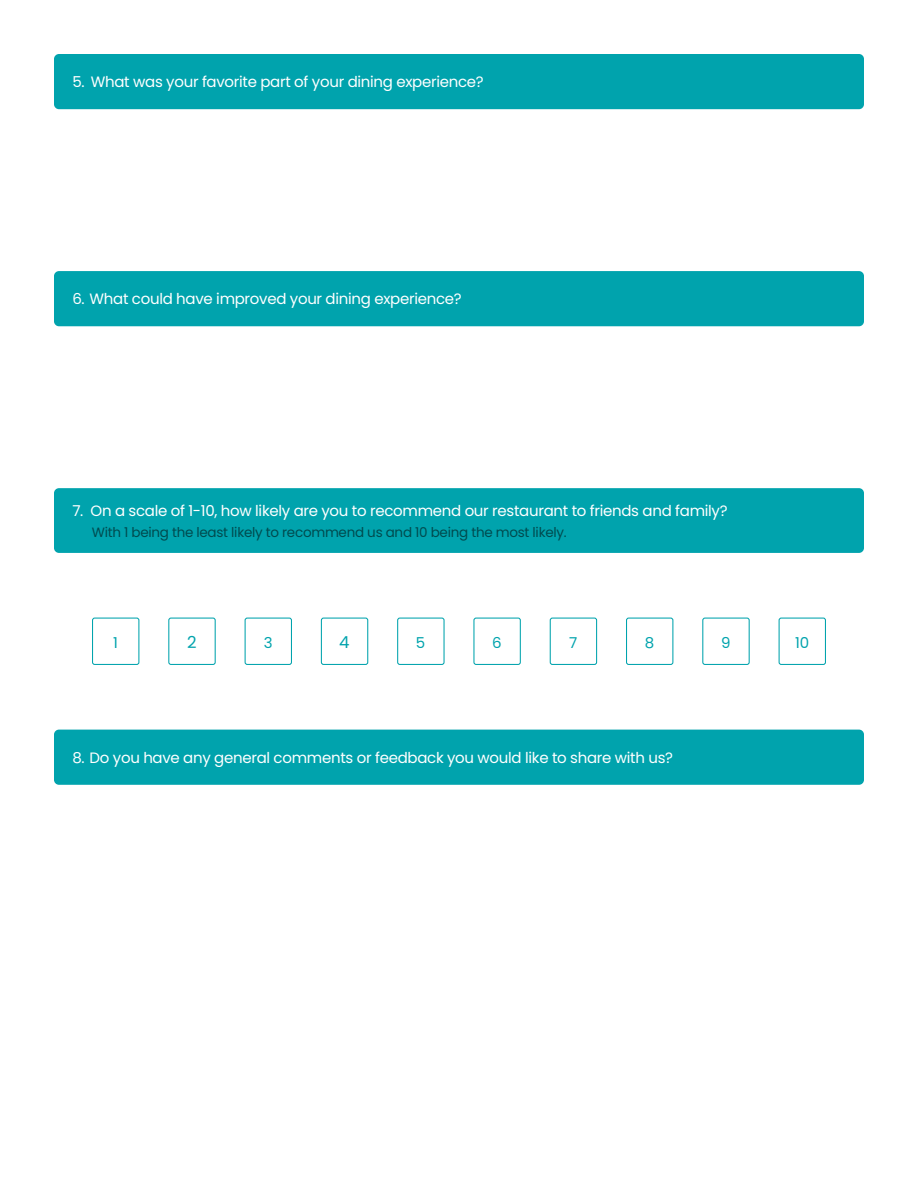
<style>
.page{position:relative;width:918px;height:1188px;background:#fff}
.page>*{position:absolute;margin:0;border:0;box-sizing:border-box;transform-origin:0 0}
.t1{font:16.5px "Poppins";color:#00a3ad}
.t2{font:15px "Poppins";letter-spacing:-.02em;color:#fff}
.t3{font:15px "Poppins";color:#00a3ad}
.t4{font:13.5px "Poppins";letter-spacing:-.02em;color:#004b4f}
</style>
<div class="page">
<div style="left:54px;top:54px;width:810px;height:55px;background:#00a3ad;border-radius:5px"></div>
<div style="left:54px;top:271px;width:810px;height:55px;background:#00a3ad;border-radius:5px"></div>
<div style="left:54px;top:730px;width:810px;height:55px;background:#00a3ad;border-radius:5px"></div>
<div style="left:54px;top:488px;width:810px;height:65px;background:#00a3ad;border-radius:5px"></div>
<div style="left:92px;top:618px;width:47px;height:47px;border:1px solid #00a3ad;border-radius:2px"></div>
<div style="left:168px;top:618px;width:48px;height:47px;border:1px solid #00a3ad;border-radius:2px"></div>
<div style="left:245px;top:618px;width:47px;height:47px;border:1px solid #00a3ad;border-radius:2px"></div>
<div style="left:321px;top:618px;width:47px;height:47px;border:1px solid #00a3ad;border-radius:2px"></div>
<div style="left:397px;top:618px;width:48px;height:47px;border:1px solid #00a3ad;border-radius:2px"></div>
<div style="left:473px;top:618px;width:48px;height:47px;border:1px solid #00a3ad;border-radius:2px"></div>
<div style="left:550px;top:618px;width:47px;height:47px;border:1px solid #00a3ad;border-radius:2px"></div>
<div style="left:626px;top:618px;width:47px;height:47px;border:1px solid #00a3ad;border-radius:2px"></div>
<div style="left:702px;top:618px;width:48px;height:47px;border:1px solid #00a3ad;border-radius:2px"></div>
<div style="left:779px;top:618px;width:47px;height:47px;border:1px solid #00a3ad;border-radius:2px"></div>
<p class="t2" style="left:72px;top:73px;width:413px">5. What was your favorite part of your dining experience?</p>
<p class="t2" style="left:72px;top:290px;width:391px">6. What could have improved your dining experience?</p>
<p class="t2" style="left:72px;top:502px;width:657px">7. On a scale of 1-10, how likely are you to recommend our restaurant to friends and family?</p>
<p class="t4" style="left:92px;top:524px;width:476px">With 1 being the least likely to recommend us and 10 being the most likely.</p>
<p class="t3" style="left:113px;top:634px;width:6px">1</p>
<p class="t1" style="left:187px;top:633px;width:11px">2</p>
<p class="t3" style="left:264px;top:634px;width:10px">3</p>
<p class="t1" style="left:339px;top:633px;width:12px">4</p>
<p class="t3" style="left:416px;top:634px;width:11px">5</p>
<p class="t3" style="left:492px;top:634px;width:11px">6</p>
<p class="t3" style="left:569px;top:634px;width:10px">7</p>
<p class="t3" style="left:645px;top:634px;width:11px">8</p>
<p class="t3" style="left:721px;top:634px;width:11px">9</p>
<p class="t3" style="left:795px;top:634px;width:16px">10</p>
<p class="t2" style="left:72px;top:749px;width:602px">8. Do you have any general comments or feedback you would like to share with us?</p>
</div>
